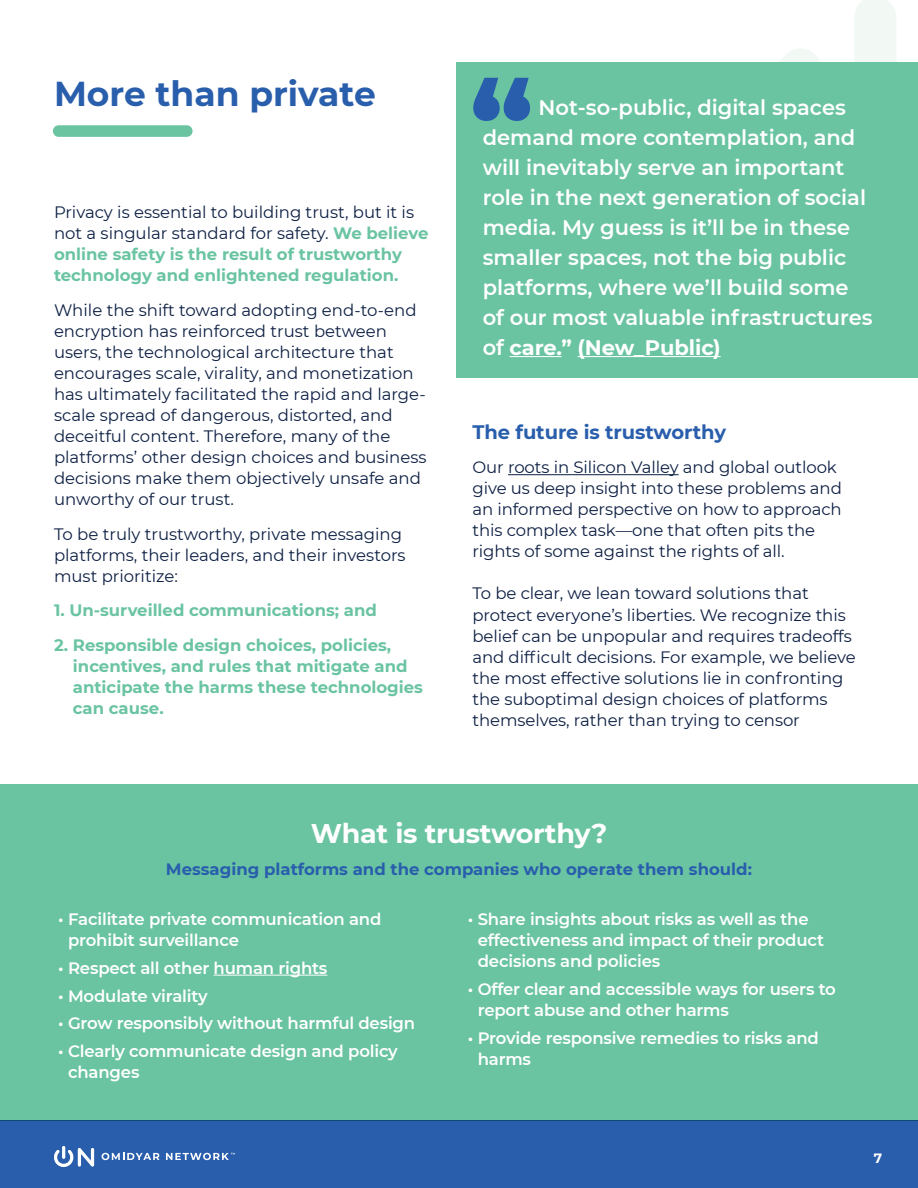
<style>
.page{position:relative;width:918px;height:1188px;background:#fff}
.page>*{position:absolute;margin:0;border:0;box-sizing:border-box;transform-origin:0 0}
.t1{font:700 34.5px "Montserrat";color:#295eac}
.t2{font:700 27px "Montserrat";letter-spacing:-.01em;color:#fff}
.t3{font:600 21px/30px "Montserrat";color:#fff}
.t4{font:700 19.5px "Montserrat";letter-spacing:-.005em;color:#295eac}
.t5{font:16.5px/21px "Montserrat";letter-spacing:-.005em;color:#0d1f43}
.t6{font:600 16.5px/21px "Montserrat";letter-spacing:-.01em;color:#fff}
.t7{font:700 16.5px/21px "Montserrat";color:#6ac4a2}
.t8{font:700 16.5px "Montserrat";color:#295eac}
.t9{font:700 13.5px "Montserrat";color:#fff}
.s1{font-weight:400;color:#0d1f43}
.s2{font-weight:700}
</style>
<div class="page">
<svg style="left:736px;top:0;width:182px;height:63px"></svg>
<div style="left:0;top:1120px;width:918px;height:68px;background:#295eac"></div>
<svg style="left:54px;top:1146px;width:40px;height:21px"></svg>
<svg style="left:102px;top:1153px;width:57px;height:7px"></svg>
<svg style="left:166px;top:1153px;width:69px;height:7px"></svg>
<div style="left:457px;top:63px;width:461px;height:315px;background:#6ac4a2"></div>
<div style="left:53px;top:125px;width:140px;height:12px;background:#6ac4a2;border-radius:6px"></div>
<hr style="left:508px;top:474px;width:171px;height:1px;background:#0d1f43">
<div style="left:0;top:784px;width:918px;height:337px;background:#6ac4a2"></div>
<hr style="left:214px;top:975px;width:113px;height:1px;background:#fff">
<hr style="left:510px;top:356px;width:52px;height:1px;background:#fff">
<hr style="left:578px;top:356px;width:143px;height:1px;background:#fff">
<svg style="left:473px;top:78px;width:57px;height:43px"></svg>
<h1 class="t1" style="left:54px;top:69px;width:323px">More than private</h1>
<p class="t7" style="left:54px;top:201px;width:376px"><span class="s1">Privacy is essential to building trust, but it is not a singular standard for safety.</span> We believe online safety is the result of trustworthy technology and enlightened regulation.</p>
<p class="t5" style="left:54px;top:299px;width:374px">While the shift toward adopting end-to-end encryption has reinforced trust between users, the technological architecture that encourages scale, virality, and monetization has ultimately facilitated the rapid and large&shy;scale spread of dangerous, distorted, and deceitful content. Therefore, many of the platforms’ other design choices and business decisions make them objectively unsafe and unworthy of our trust.</p>
<p class="t5" style="left:54px;top:523px;width:353px">To be truly trustworthy, private messaging platforms, their leaders, and their investors must prioritize:</p>
<p class="t7" style="left:54px;top:599px;width:325px">1. Un-surveilled communications; and</p>
<p class="t7" style="left:73px;top:633px;width:352px;text-indent:-19px">2. Responsible design choices, policies, incentives, and rules that mitigate and anticipate the harms these technologies can cause.</p>
<p class="t3" style="left:483px;top:92px;width:391px;text-indent:56px">Not-so-public, digital spaces demand more contemplation, and will inevitably serve an important role in the next generation of social media. My guess is it’ll be in these smaller spaces, not the big public platforms, where we’ll build some of our most valuable infrastructures of <span class="s2">care.” (New_Public)</span></p>
<p class="t4" style="left:472px;top:418px;width:255px">The future is trustworthy</p>
<p class="t5" style="left:472px;top:457px;width:371px">Our roots in Silicon Valley and global outlook give us deep insight into these problems and an informed perspective on how to approach this complex task—one that often pits the rights of some against the rights of all.</p>
<p class="t5" style="left:472px;top:583px;width:385px">To be clear, we lean toward solutions that protect everyone’s liberties. We recognize this belief can be unpopular and requires tradeoffs and difficult decisions. For example, we believe the most effective solutions lie in confronting the suboptimal design choices of platforms themselves, rather than trying to censor</p>
<h2 class="t2" style="left:311px;top:814px;width:298px">What is trustworthy?</h2>
<p class="t8" style="left:166px;top:857px;width:588px">Messaging platforms and the companies who operate them should:</p>
<p class="t6" style="left:68px;top:908px;width:315px;text-indent:-10px">• Facilitate private communication and prohibit surveillance</p>
<p class="t6" style="left:58px;top:957px;width:271px">• Respect all other human rights</p>
<p class="t6" style="left:58px;top:985px;width:151px">• Modulate virality</p>
<p class="t6" style="left:58px;top:1012px;width:358px">• Grow responsibly without harmful design</p>
<p class="t6" style="left:68px;top:1040px;width:331px;text-indent:-10px">• Clearly communicate design and policy changes</p>
<p class="t6" style="left:478px;top:908px;width:348px;text-indent:-10px">• Share insights about risks as well as the effectiveness and impact of their product decisions and policies</p>
<p class="t6" style="left:478px;top:978px;width:360px;text-indent:-10px">• Offer clear and accessible ways for users to report abuse and other harms</p>
<p class="t6" style="left:478px;top:1027px;width:343px;text-indent:-10px">• Provide responsive remedies to risks and harms</p>
<p class="t9" style="left:874px;top:1149px;width:10px">7</p>
</div>
